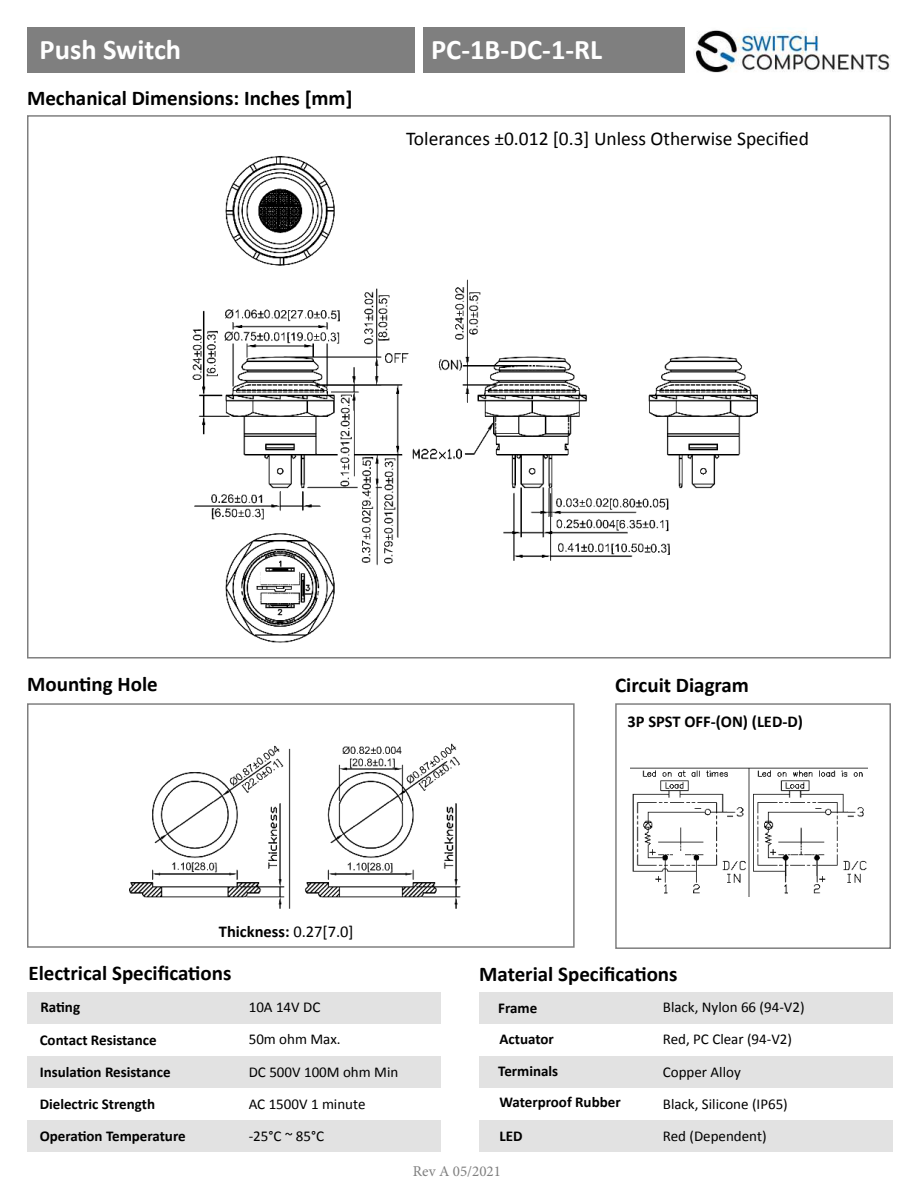
<style>
.page{position:relative;width:918px;height:1188px;background:#fff}
.page>*{position:absolute;margin:0;border:0;box-sizing:border-box;transform-origin:0 0}
.t1{font:700 28.5px "Calibri";color:#fff}
.t2{font:700 21px "Calibri";color:#000}
.t3{font:19.5px "Calibri";color:#000}
.t4{font:700 16.5px "Calibri";color:#000}
.t5{font:15px/32px "Calibri";color:#000}
.t6{font:700 15px/32px "Calibri";color:#000}
.t7{font:15px "Minion Pro";color:#7f7f7f}
.s1{font-weight:400}
</style>
<div class="page">
<img style="left:695px;top:30px;width:196px;height:43px">
<div style="left:27px;top:703px;width:548px;height:245px;border:2px solid #7f7f7f"></div>
<div style="left:615px;top:703px;width:276px;height:246px;border:2px solid #7f7f7f"></div>
<div style="left:27px;top:27px;width:388px;height:46px;background:#7f7f7f"></div>
<div style="left:423px;top:27px;width:262px;height:46px;background:#7f7f7f"></div>
<div style="left:27px;top:992px;width:414px;height:31px;background:#e2e2e2"></div>
<div style="left:479px;top:992px;width:414px;height:31px;background:#e2e2e2"></div>
<div style="left:27px;top:1056px;width:414px;height:32px;background:#e2e2e2"></div>
<div style="left:479px;top:1056px;width:414px;height:32px;background:#e2e2e2"></div>
<div style="left:27px;top:1120px;width:414px;height:32px;background:#e2e2e2"></div>
<div style="left:479px;top:1120px;width:414px;height:32px;background:#e2e2e2"></div>
<img style="left:129px;top:743px;width:332px;height:166px">
<img style="left:192px;top:156px;width:566px;height:487px">
<div style="left:553px;top:284px;width:21px;height:22px;background:#fff"></div>
<img style="left:631px;top:768px;width:236px;height:128px">
<div style="left:674px;top:851px;width:11px;height:13px;background:#fff"></div>
<h1 class="t1" style="left:40px;top:39px;width:143px">Push Switch</h1>
<h1 class="t1" style="left:431px;top:39px;width:173px">PC-1B-DC-1-RL</h1>
<h2 class="t2" style="left:27px;top:91px;width:327px">Mechanical Dimensions: Inches [mm]</h2>
<h3 class="t3" style="left:406px;top:126px;width:404px">Tolerances ±0.012 [0.3] Unless Otherwise Speci昀椀ed</h3>
<h2 class="t2" style="left:27px;top:669px;width:132px">Moun琀椀ng Hole</h2>
<h2 class="t2" style="left:615px;top:671px;width:135px">Circuit Diagram</h2>
<p class="t4" style="left:219px;top:920px;width:136px">Thickness: <span class="s1">0.27[7.0]</span></p>
<p class="t4" style="left:627px;top:710px;width:177px">3P SPST OFF-(ON) (LED-D)</p>
<h2 class="t2" style="left:28px;top:958px;width:205px">Electrical Speci昀椀ca琀椀ons</h2>
<h2 class="t2" style="left:479px;top:959px;width:200px">Material Speci昀椀ca琀椀ons</h2>
<p class="t6" style="left:40px;top:991px;width:41px">Ra琀椀ng</p>
<p class="t6" style="left:40px;top:1025px;width:148px">Contact Resistance<br>Insula琀椀on Resistance<br>Dielectric Strength<br>Opera琀椀on Temperature</p>
<p class="t5" style="left:249px;top:992px;width:73px">10A 14V DC</p>
<p class="t6" style="left:498px;top:993px;width:41px">Frame</p>
<p class="t5" style="left:663px;top:992px;width:143px">Black, Nylon 66 (94-V2)</p>
<p class="t5" style="left:249px;top:1024px;width:93px">50m ohm Max.</p>
<p class="t6" style="left:499px;top:1024px;width:56px">Actuator</p>
<p class="t5" style="left:663px;top:1024px;width:131px">Red, PC Clear (94-V2)</p>
<p class="t5" style="left:249px;top:1058px;width:151px">DC 500V 100M ohm Min<br>AC 1500V 1 minute -25°C ~ 85°C</p>
<p class="t6" style="left:498px;top:1055px;width:62px">Terminals</p>
<p class="t6" style="left:499px;top:1087px;width:123px">Waterproof Rubber</p>
<p class="t6" style="left:499px;top:1121px;width:25px">LED</p>
<p class="t5" style="left:663px;top:1057px;width:126px">Copper Alloy<br>Black, Silicone (IP65)<br>Red (Dependent)</p>
<p class="t7" style="left:413px;top:1162px;width:90px">Rev A 05/2021</p>
</div>
